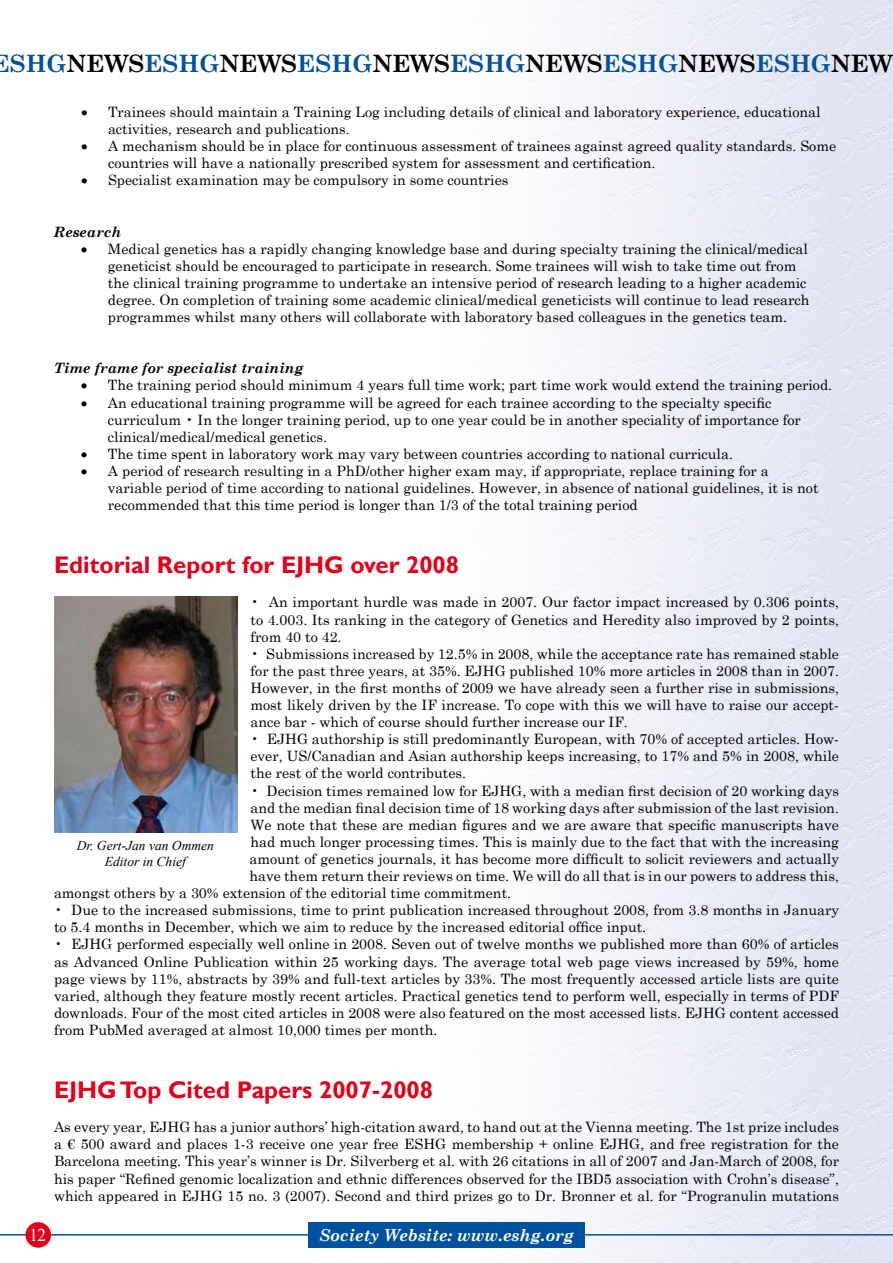
<style>
.page{position:relative;width:893px;height:1263px;background:#fff}
.page>*{position:absolute;margin:0;border:0;box-sizing:border-box;transform-origin:0 0}
.t1{font:700 24px "Gill Sans";color:#e2001a}
.t2{font:700 24px "Century Schoolbook";color:#00519e}
.t3{font:18px "Times New Roman";color:#fff}
.t4{font:italic 700 16.5px "Century Schoolbook";color:#fff}
.t5{font:14.25px/17.1px "Century Schoolbook";color:#000}
.t6{font:italic 700 14.25px "Century Schoolbook";color:#000}
.t7{font:italic 13.5px/16.2px "Times New Roman";color:#000;text-align:center}
.s1{color:#000}
</style>
<div class="page">
<img style="left:528px;top:0;width:365px;height:1263px">
<hr style="left:0;top:1234px;width:893px;height:1px;background:#00519e">
<div style="left:26px;top:1222px;width:25px;height:26px;background:#e2001a;border-radius:50%"></div>
<div style="left:308px;top:1222px;width:277px;height:26px;background:#00519e"></div>
<img style="left:54px;top:597px;width:184px;height:235px">
<h1 class="t2" style="left:-9px;top:44px;width:903px">ESHG<span class="s1">NEWS</span>ESHG<span class="s1">NEWS</span>ESHG<span class="s1">NEWS</span>ESHG<span class="s1">NEWS</span>ESHG<span class="s1">NEWS</span>ESHG<span class="s1">NEW</span></h1>
<p class="t5" style="left:108px;top:102px;width:714px;text-indent:-27px">• Trainees should maintain a Training Log including details of clinical and laboratory experience, educational activities, research and publications.</p>
<p class="t5" style="left:108px;top:136px;width:730px;text-indent:-27px">• A mechanism should be in place for continuous assessment of trainees against agreed quality standards. Some countries will have a nationally prescribed system for assessment and certification.</p>
<p class="t5" style="left:81px;top:170px;width:429px">• Specialist examination may be compulsory in some countries</p>
<p class="t6" style="left:54px;top:221px;width:69px">Research</p>
<p class="t5" style="left:108px;top:239px;width:703px;text-indent:-27px">• Medical genetics has a rapidly changing knowledge base and during specialty training the clinical/medical geneticist should be encouraged to participate in research. Some trainees will wish to take time out from the clinical training programme to undertake an intensive period of research leading to a higher academic degree. On completion of training some academic clinical/medical geneticists will continue to lead research programmes whilst many others will collaborate with laboratory based colleagues in the genetics team.</p>
<p class="t6" style="left:54px;top:357px;width:251px">Time frame for specialist training</p>
<p class="t5" style="left:81px;top:376px;width:753px">• The training period should minimum 4 years full time work; part time work would extend the training period.</p>
<p class="t5" style="left:108px;top:393px;width:694px;text-indent:-27px">• An educational training programme will be agreed for each trainee according to the specialty specific curriculum • In the longer training period, up to one year could be in another speciality of importance for clinical/medical/medical genetics.</p>
<p class="t5" style="left:81px;top:444px;width:653px">• The time spent in laboratory work may vary between countries according to national curricula.</p>
<p class="t5" style="left:108px;top:461px;width:712px;text-indent:-27px">• A period of research resulting in a PhD/other higher exam may, if appropriate, replace training for a variable period of time according to national guidelines. However, in absence of national guidelines, it is not recommended that this time period is longer than 1/3 of the total training period</p>
<h1 class="t1" style="left:54px;top:551px;width:407px">Editorial Report for EJHG over 2008</h1>
<p class="t5" style="left:251px;top:592px;width:590px;text-align:justify">• An important hurdle was made in 2007. Our factor impact increased by 0.306 points, to 4.003. Its ranking in the category of Genetics and Heredity also improved by 2 points, from 40 to 42.</p>
<p class="t5" style="left:251px;top:644px;width:590px;text-align:justify">• Submissions increased by 12.5% in 2008, while the acceptance rate has remained stable for the past three years, at 35%. EJHG published 10% more articles in 2008 than in 2007.<br>However, in the first months of 2009 we have already seen a further rise in submissions, most likely driven by the IF increase. To cope with this we will have to raise our accept&shy;ance bar - which of course should further increase our IF.</p>
<p class="t5" style="left:251px;top:729px;width:590px;text-align:justify">• EJHG authorship is still predominantly European, with 70% of accepted articles. How&shy;ever, US/Canadian and Asian authorship keeps increasing, to 17% and 5% in 2008, while the rest of the world contributes.</p>
<p class="t5" style="left:251px;top:781px;width:590px">• Decision times remained low for EJHG, with a median first decision of 20 working days</p>
<p class="t5" style="left:251px;top:798px;width:590px">and the median final decision time of 18 working days after submission of the last revision.</p>
<p class="t5" style="left:251px;top:815px;width:590px">We note that these are median figures and we are aware that specific manuscripts have</p>
<p class="t5" style="left:251px;top:832px;width:590px">had much longer processing times. This is mainly due to the fact that with the increasing</p>
<p class="t5" style="left:249px;top:849px;width:591px">amount of genetics journals, it has become more difficult to solicit reviewers and actually</p>
<p class="t5" style="left:249px;top:866px;width:591px">have them return their reviews on time. We will do all that is in our powers to address this,</p>
<p class="t5" style="left:54px;top:883px;width:459px">amongst others by a 30% extension of the editorial time commitment.</p>
<p class="t5" style="left:54px;top:900px;width:786px">• Due to the increased submissions, time to print publication increased throughout 2008, from 3.8 months in January to 5.4 months in December, which we aim to reduce by the increased editorial office input.</p>
<p class="t5" style="left:54px;top:934px;width:786px;text-align:justify">• EJHG performed especially well online in 2008. Seven out of twelve months we published more than 60% of articles as Advanced Online Publication within 25 working days. The average total web page views increased by 59%, home page views by 11%, abstracts by 39% and full-text articles by 33%. The most frequently accessed article lists are quite varied, although they feature mostly recent articles. Practical genetics tend to perform well, especially in terms of PDF downloads. Four of the most cited articles in 2008 were also featured on the most accessed lists. EJHG content accessed from PubMed averaged at almost 10,000 times per month.</p>
<p class="t7" style="left:77px;top:837px;width:139px">Dr. Gert-Jan van Ommen<br>Editor in Chief</p>
<h1 class="t1" style="left:54px;top:1075px;width:381px">EJHG Top Cited Papers 2007-2008</h1>
<p class="t5" style="left:54px;top:1117px;width:786px;text-align:justify">As every year, EJHG has a junior authors’ high-citation award, to hand out at the Vienna meeting. The 1st prize includes a € 500 award and places 1-3 receive one year free ESHG membership + online EJHG, and free registration for the Barcelona meeting. This year’s winner is Dr. Silverberg et al. with 26 citations in all of 2007 and Jan-March of 2008, for his paper “Refined genomic localization and ethnic differences observed for the IBD5 association with Crohn’s disease”, which appeared in EJHG 15 no. 3 (2007). Second and third prizes go to Dr. Bronner et al. for “Progranulin mutations</p>
<p class="t3" style="left:29px;top:1223px;width:18px">12</p>
<p class="t4" style="left:319px;top:1222px;width:256px">Society Website: www.eshg.org</p>
</div>
